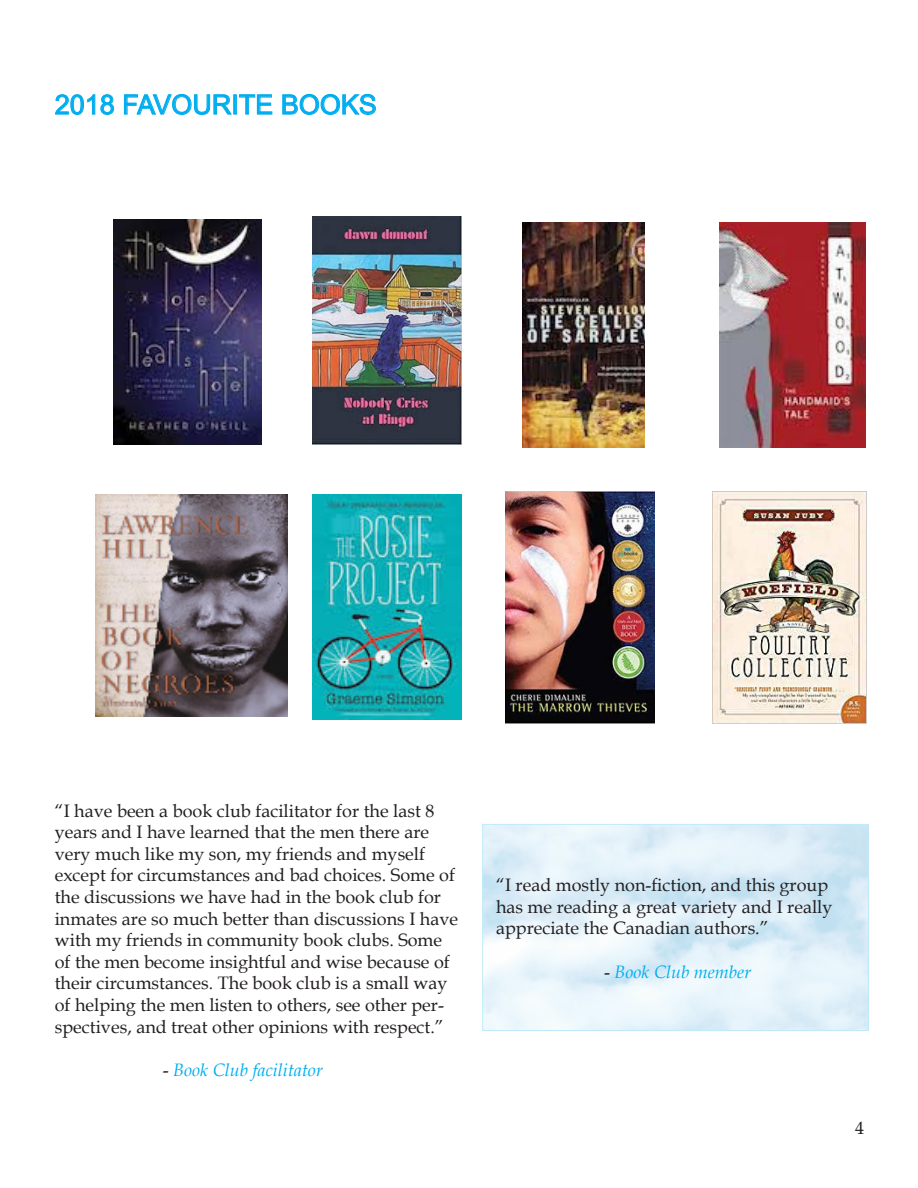
<style>
.page{position:relative;width:918px;height:1188px;background:#fff}
.page>*{position:absolute;margin:0;border:0;box-sizing:border-box;transform-origin:0 0}
.t1{font:27px "Arial";color:#00aeef}
.t2{font:18px/21.6px "Book Antiqua";color:#231f20}
.t3{font:italic 18px "Book Antiqua";color:#00aeef}
.s1{font-style:normal;color:#231f20}
</style>
<div class="page">
<svg style="left:55px;top:94px;width:59px;height:21px"></svg>
<svg style="left:124px;top:94px;width:149px;height:21px"></svg>
<svg style="left:282px;top:94px;width:94px;height:21px"></svg>
<img style="left:113px;top:220px;width:149px;height:225px">
<img style="left:313px;top:216px;width:148px;height:229px">
<img style="left:522px;top:223px;width:123px;height:225px">
<img style="left:720px;top:223px;width:146px;height:225px">
<img style="left:313px;top:495px;width:148px;height:225px">
<img style="left:506px;top:492px;width:148px;height:231px">
<img style="left:712px;top:492px;width:154px;height:231px">
<img style="left:95px;top:495px;width:193px;height:221px">
<p class="t1" style="left:55px;top:86px;width:324px">2018 FAVOURITE BOOKS</p>
<p class="t2" style="left:55px;top:799px;width:405px">“I have been a book club facilitator for the last 8 years and I have learned that the men there are very much like my son, my friends and myself except for circumstances and bad choices. Some of the discussions we have had in the book club for inmates are so much better than discussions I have with my friends in community book clubs. Some of the men become insightful and wise because of their circumstances. The book club is a small way of helping the men listen to others, see other per&shy;spectives, and treat other opinions with respect.”</p>
<p class="t3" style="left:163px;top:1057px;width:162px"><span class="s1">-</span> Book Club facilitator</p>
<p class="t2" style="left:496px;top:874px;width:338px">“I read mostly non-fiction, and this group has me reading a great variety and I really appreciate the Canadian authors.”</p>
<p class="t3" style="left:604px;top:959px;width:149px"><span class="s1">-</span> Book Club member</p>
<p class="t2" style="left:855px;top:1117px;width:10px">4</p>
</div>
